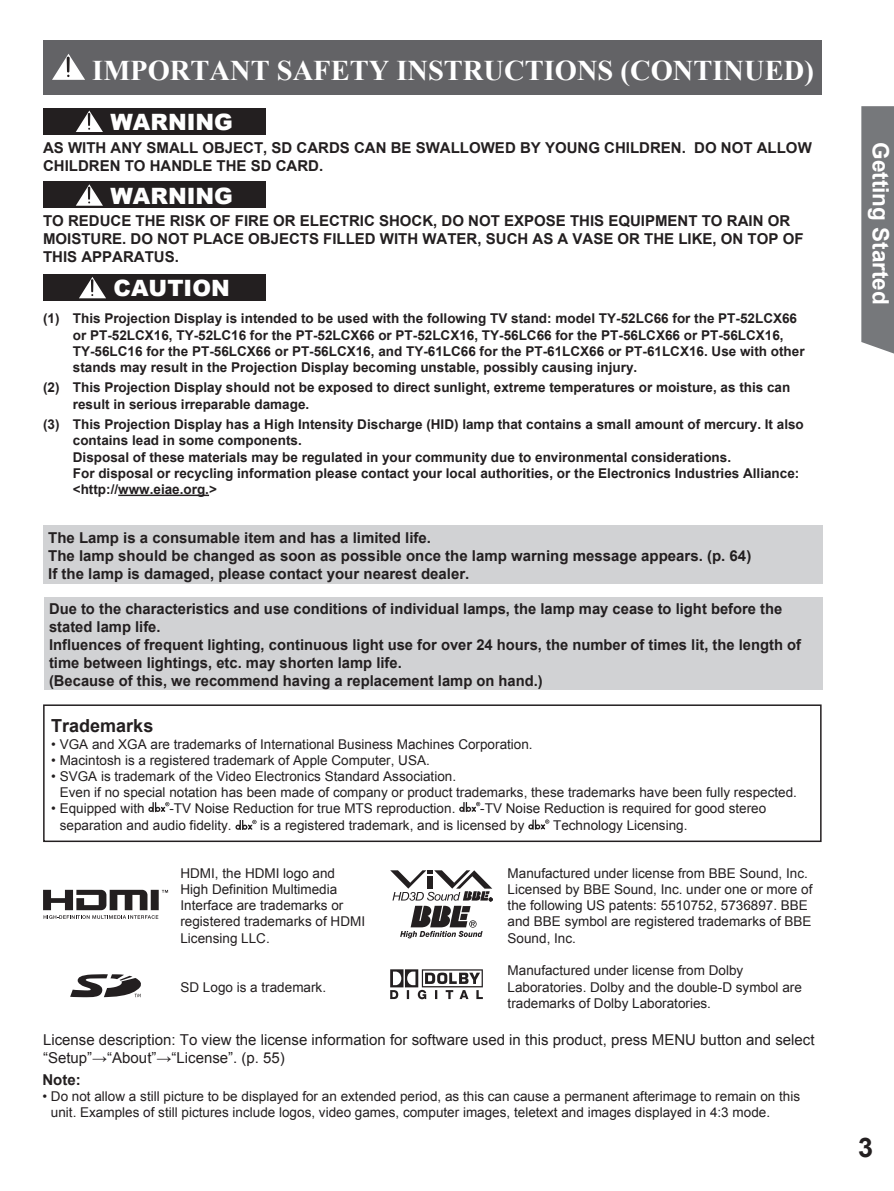
<style>
.page{position:relative;width:894px;height:1191px;background:#fff}
.page>*{position:absolute;margin:0;border:0;box-sizing:border-box;transform-origin:0 0}
.t1{font:700 28.5px "Times New Roman";color:#fff}
.t2{font:700 27px "Arial";color:#231f20}
.t3{font:900 22.5px "Arial";color:#fff}
.t4{font:700 22.5px "Arial";color:#fff}
.t5{font:700 18px "Arial";color:#231f20}
.t6{font:700 15px/18px "Arial";color:#231f20}
.t7{font:15px/18px "Arial";color:#231f20}
.t8{font:13.5px/16.2px "Arial";color:#231f20}
.t9{font:700 13.5px/16.2px "Arial";color:#231f20}
</style>
<div class="page">
<div style="left:861px;top:106px;width:33px;height:248px;background:#76787b"></div>
<div style="left:43px;top:525px;width:779px;height:59px;background:#d1d2d4"></div>
<div style="left:44px;top:597px;width:778px;height:92px;background:#d1d2d4"></div>
<div style="left:43px;top:704px;width:778px;height:138px;border:2px solid #231f20"></div>
<svg style="left:148px;top:802px;width:21px;height:10px"></svg>
<svg style="left:459px;top:802px;width:21px;height:10px"></svg>
<svg style="left:235px;top:820px;width:21px;height:10px"></svg>
<svg style="left:528px;top:819px;width:21px;height:10px"></svg>
<div style="left:43px;top:274px;width:223px;height:27px;background:#231f20"></div>
<svg style="left:79px;top:277px;width:27px;height:21px"></svg>
<svg style="left:70px;top:974px;width:71px;height:23px"></svg>
<hr style="left:118px;top:494px;width:91px;height:2px;background:#231f20">
<svg style="left:43px;top:889px;width:125px;height:30px"></svg>
<svg style="left:390px;top:870px;width:102px;height:68px"></svg>
<svg style="left:390px;top:969px;width:92px;height:30px"></svg>
<div style="left:43px;top:41px;width:778px;height:54px;background:#636366"></div>
<svg style="left:52px;top:54px;width:33px;height:26px"></svg>
<hr style="left:67px;top:57px;width:3px;height:15px;background:#231f20">
<div style="left:43px;top:181px;width:223px;height:27px;background:#231f20"></div>
<svg style="left:76px;top:184px;width:27px;height:22px"></svg>
<div style="left:43px;top:108px;width:223px;height:26px;background:#231f20"></div>
<svg style="left:76px;top:110px;width:27px;height:22px"></svg>
<h1 class="t1" style="left:92px;top:54px;width:723px">IMPORTANT SAFETY INSTRUCTIONS (CONTINUED)</h1>
<h3 class="t3" style="left:110px;top:105px;width:124px">WARNING</h3>
<p class="t6" style="left:43px;top:139px;width:770px">AS WITH ANY SMALL OBJECT, SD CARDS CAN BE SWALLOWED BY YOUNG CHILDREN. DO NOT ALLOW<br>CHILDREN TO HANDLE THE SD CARD.</p>
<h3 class="t3" style="left:110px;top:179px;width:124px">WARNING</h3>
<p class="t6" style="left:43px;top:212px;width:762px">TO REDUCE THE RISK OF FIRE OR ELECTRIC SHOCK, DO NOT EXPOSE THIS EQUIPMENT TO RAIN OR<br>MOISTURE. DO NOT PLACE OBJECTS FILLED WITH WATER, SUCH AS A VASE OR THE LIKE, ON TOP OF<br>THIS APPARATUS.</p>
<h3 class="t3" style="left:114px;top:272px;width:118px">CAUTION</h3>
<p class="t9" style="left:73px;top:310px;width:733px;text-indent:-30px">(1) This Projection Display is intended to be used with the following TV stand: model TY-52LC66 for the PT-52LCX66 or PT-52LCX16, TY-52LC16 for the PT-52LCX66 or PT-52LCX16, TY-56LC66 for the PT-56LCX66 or PT-56LCX16, TY-56LC16 for the PT-56LCX66 or PT-56LCX16, and TY-61LC66 for the PT-61LCX66 or PT-61LCX16. Use with other stands may result in the Projection Display becoming unstable, possibly causing injury.</p>
<p class="t9" style="left:73px;top:380px;width:719px;text-indent:-30px">(2) This Projection Display should not be exposed to direct sunlight, extreme temperatures or moisture, as this can result in serious irreparable damage.</p>
<p class="t9" style="left:73px;top:416px;width:732px;text-indent:-30px">(3) This Projection Display has a High Intensity Discharge (HID) lamp that contains a small amount of mercury. It also contains lead in some components.<br>Disposal of these materials may be regulated in your community due to environmental considerations.<br>For disposal or recycling information please contact your local authorities, or the Electronics Industries Alliance: &lt;http://www.eiae.org.&gt;</p>
<p class="t6" style="left:48px;top:529px;width:704px">The Lamp is a consumable item and has a limited life.<br>The lamp should be changed as soon as possible once the lamp warning message appears. (p. 64)<br>If the lamp is damaged, please contact your nearest dealer.</p>
<p class="t6" style="left:49px;top:599px;width:753px">Due to the characteristics and use conditions of in di vid u al lamps, the lamp may cease to light before the stated lamp life.<br>Influences of fre quent light ing, continuous light use for over 24 hours, the number of times lit, the length of time between lightings, etc. may shorten lamp life.<br>(Because of this, we recommend having a replacement lamp on hand.)</p>
<h3 class="t5" style="left:51px;top:716px;width:104px">Trademarks</h3>
<p class="t8" style="left:51px;top:736px;width:483px">• VGA and XGA are trademarks of International Business Machines Corporation.</p>
<p class="t8" style="left:51px;top:752px;width:380px">• Macintosh is a registered trademark of Apple Computer, USA.</p>
<p class="t8" style="left:60px;top:768px;width:738px;text-indent:-9px">• SVGA is trademark of the Video Electronics Standard Association.<br>Even if no special notation has been made of company or product trademarks, these trademarks have been fully respected.</p>
<p class="t8" style="left:51px;top:800px;width:95px">• Equipped with</p>
<p class="t8" style="left:169px;top:800px;width:287px">-TV Noise Reduction for true MTS reproduction.</p>
<p class="t8" style="left:480px;top:800px;width:287px">-TV Noise Reduction is required for good stereo</p>
<p class="t8" style="left:60px;top:817px;width:173px">separation and audio fidelity.</p>
<p class="t8" style="left:260px;top:817px;width:266px">is a registered trademark, and is licensed by</p>
<p class="t8" style="left:553px;top:817px;width:136px">Technology Licensing.</p>
<p class="t8" style="left:180px;top:865px;width:186px">HDMI, the HDMI logo and<br>High Definition Multimedia<br>Interface are trademarks or registered trademarks of HDMI<br>Licensing LLC.</p>
<p class="t8" style="left:180px;top:978px;width:147px">SD Logo is a trademark.</p>
<p class="t8" style="left:507px;top:865px;width:306px">Manufactured under license from BBE Sound, Inc.<br>Licensed by BBE Sound, Inc. under one or more of the following US patents: 5510752, 5736897. BBE and BBE symbol are registered trademarks of BBE Sound, Inc.</p>
<p class="t8" style="left:507px;top:962px;width:296px">Manufactured under license from Dolby<br>Laboratories. Dolby and the double-D symbol are trademarks of Dolby Laboratories.</p>
<p class="t7" style="left:43px;top:1030px;width:773px">License description: To view the license information for software used in this product, press MENU button and select “Setup”→“About”→“License”. (p. 55)</p>
<p class="t6" style="left:42px;top:1070px;width:40px">Note:</p>
<p class="t8" style="left:51px;top:1088px;width:750px;text-indent:-9px">• Do not allow a still picture to be displayed for an extended period, as this can cause a permanent afterimage to remain on this unit. Examples of still pictures include logos, video games, computer images, teletext and images displayed in 4:3 mode.</p>
<h3 class="t4" style="left:893px;top:142px;width:164px;rotate:90deg">Getting Start ed</h3>
<h2 class="t2" style="left:858px;top:1132px;width:17px">3</h2>
</div>
